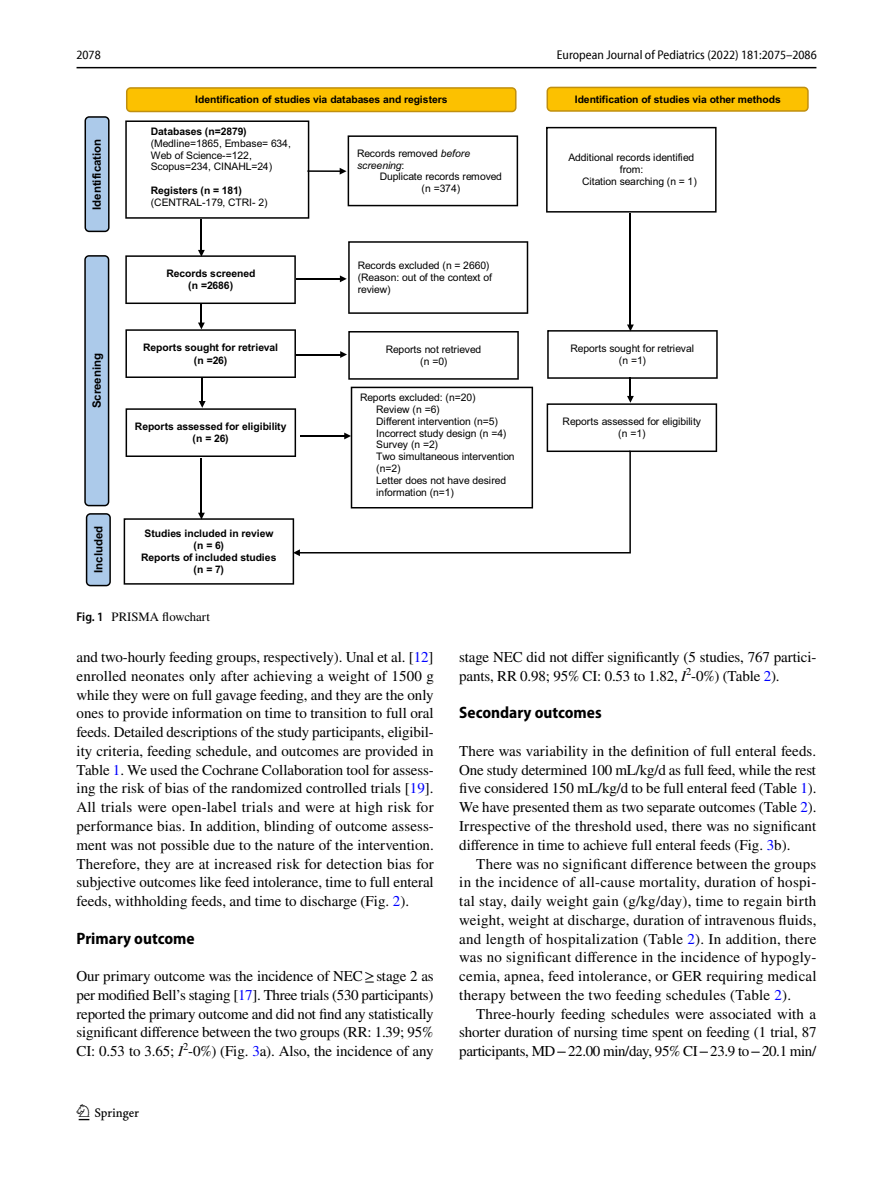
<style>
.page{position:relative;width:893px;height:1187px;background:#fff}
.page>*{position:absolute;margin:0;border:0;box-sizing:border-box;transform-origin:0 0}
.t1{font:22.5px "Springnew Regular 2";color:#000}
.t2{font:700 semi-condensed 16.5px "Myriad Pro";color:#000}
.t3{font:15px/18.8px "STIX";letter-spacing:-.01em;color:#000;text-align:justify}
.t4{font:semi-condensed 12.75px "Myriad Pro Unic";color:#000}
.t5{font:12.75px "STIX";color:#000}
.t6{font:700 11.4px "Arial";color:#000}
.t7{font:10.35px/11.7px "Arial";letter-spacing:-.005em;color:#000}
.t8{font:700 10.35px/11.9px "Arial";letter-spacing:-.005em;color:#000;text-align:center}
.s1{font-style:italic}
.s2{font-family:"Myriad Pro";font-weight:600;font-stretch:semi-condensed}
.s3{color:#00f}
</style>
<div class="page">
<hr style="left:77px;top:67px;width:739px;height:1px;background:#000">
<svg style="left:125px;top:120px;width:184px;height:99px"></svg>
<svg style="left:546px;top:127px;width:171px;height:85px"></svg>
<hr style="left:307px;top:170px;width:34px;height:2px;background:#000">
<svg style="left:340px;top:135px;width:178px;height:71px"></svg>
<svg style="left:126px;top:87px;width:390px;height:25px;background:#f5bb03"></svg>
<svg style="left:546px;top:87px;width:263px;height:25px;background:#f4bc05"></svg>
<svg style="left:85px;top:116px;width:25px;height:116px;background:#899fb6"></svg>
<img style="left:91px;top:119px;width:12px;height:111px">
<svg style="left:84px;top:255px;width:25px;height:251px;background:#889fb7"></svg>
<div style="left:91px;top:257px;width:12px;height:247px;background:#accaea"></div>
<svg style="left:86px;top:513px;width:25px;height:73px"></svg>
<img style="left:92px;top:515px;width:12px;height:68px">
<hr style="left:201px;top:220px;width:1px;height:31px;background:#000">
<hr style="left:630px;top:213px;width:1px;height:112px;background:#000">
<svg style="left:124px;top:241px;width:594px;height:343px"></svg>
<p class="t4" style="left:77px;top:50px;width:26px">2078</p>
<p class="t4" style="left:557px;top:50px;width:261px">European Journal of Pediatrics (2022) 181:2075–2086</p>
<p class="t6" style="left:89px;top:210px;width:72px;rotate:-90deg">Identification</p>
<p class="t6" style="left:89px;top:408px;width:57px;rotate:-90deg">Screening</p>
<p class="t6" style="left:90px;top:573px;width:48px;rotate:-90deg">Included</p>
<p class="t8" style="left:195px;top:94px;width:254px">Identification of studies via databases and registers</p>
<p class="t8" style="left:575px;top:93px;width:208px">Identification of studies via other methods</p>
<p class="t8" style="left:151px;top:126px;width:97px">Databases (n=2879)</p>
<p class="t7" style="left:151px;top:137px;width:142px">(Medline=1865, Embase= 634,<br>Web of Science-=122,<br>Scopus=234, CINAHL=24)</p>
<p class="t8" style="left:151px;top:185px;width:93px">Registers (n = 181)</p>
<p class="t7" style="left:151px;top:196px;width:118px">(CENTRAL-179, CTRI- 2)</p>
<p class="t7" style="left:357px;top:147px;width:115px">Records removed <span class="s1">before screening</span>:</p>
<p class="t7" style="left:380px;top:171px;width:124px;text-align:center">Duplicate records removed (n =374)</p>
<p class="t8" style="left:166px;top:267px;width:91px;line-height:12.3px">Records screened (n =2686)</p>
<p class="t7" style="left:358px;top:259px;width:136px">Records excluded (n = 2660) (Reason: out of the context of review)</p>
<p class="t8" style="left:143px;top:341px;width:137px;line-height:12.6px">Reports sought for retrieval (n =26)</p>
<p class="t7" style="left:386px;top:343px;width:97px;text-align:center">Reports not retrieved (n =0)</p>
<p class="t8" style="left:135px;top:420px;width:153px;line-height:12.3px">Reports assessed for eligibility (n = 26)</p>
<p class="t8" style="left:141px;top:527px;width:137px">Studies included in review (n =6)<br>Reports of included studies (n =7)</p>
<p class="t7" style="left:376px;top:392px;width:140px;text-indent:-16px">Reports excluded: (n=20)<br>Review (n =6)<br>Different intervention (n=5)<br>Incorrect study design (n =4)<br>Survey (n =2)<br>Two simultaneous intervention (n=2)<br>Letter does not have desired information (n=1)</p>
<p class="t7" style="left:568px;top:152px;width:127px">Additional records identified</p>
<p class="t7" style="left:620px;top:163px;width:25px">from:</p>
<p class="t7" style="left:582px;top:175px;width:116px">Citation searching (n = 1)</p>
<p class="t7" style="left:571px;top:342px;width:125px;text-align:center">Reports sought for retrieval (n =1)</p>
<p class="t7" style="left:563px;top:415px;width:140px;text-align:center">Reports assessed for eligibility (n =1)</p>
<p class="t5" style="left:77px;top:608px;width:135px"><span class="s2">Fig. 1</span> PRISMA flowchart</p>
<p class="t3" style="left:77px;top:648px;width:359px">and two-hourly feeding groups, respectively). Unal et al. [<span class="s3">12</span>] enrolled neonates only after achieving a weight of 1500 g while they were on full gavage feeding, and they are the only ones to provide information on time to transition to full oral feeds. Detailed descriptions of the study participants, eligibil&shy;ity criteria, feeding schedule, and outcomes are provided in Table <span class="s3">1</span>. We used the Cochrane Collaboration tool for assess&shy;ing the risk of bias of the randomized controlled trials [<span class="s3">19</span>].<br>All trials were open-label trials and were at high risk for performance bias. In addition, blinding of outcome assess&shy;ment was not possible due to the nature of the intervention.<br>Therefore, they are at increased risk for detection bias for subjective outcomes like feed intolerance, time to full enteral feeds, withholding feeds, and time to discharge (Fig. <span class="s3">2</span>).</p>
<p class="t2" style="left:77px;top:928px;width:120px">Primary outcome</p>
<p class="t3" style="left:77px;top:967px;width:359px">Our primary outcome was the incidence of NEC≥stage 2 as per modified Bell’s staging [<span class="s3">17</span>]. Three trials (530 participants) reported the primary outcome and did not find any statistically significant difference between the two groups (RR: 1.39; 95% CI: 0.53 to 3.65; <span class="s1">I</span><sup>2</sup>-0%) (Fig. <span class="s3">3</span>a). Also, the incidence of any</p>
<h1 class="t1" style="left:79px;top:1104px;width:62px">1 3</h1>
<p class="t3" style="left:459px;top:648px;width:359px">stage NEC did not differ significantly (5 studies, 767 partici&shy;pants, RR 0.98; 95% CI: 0.53 to 1.82, <span class="s1">I</span><sup>2</sup>-0%) (Table <span class="s3">2</span>).</p>
<p class="t2" style="left:459px;top:703px;width:144px">Secondary outcomes</p>
<p class="t3" style="left:459px;top:742px;width:359px">There was variability in the definition of full enteral feeds.<br>One study determined 100 mL/kg/d as full feed, while the rest five considered 150 mL/kg/d to be full enteral feed (Table <span class="s3">1</span>).<br>We have presented them as two separate outcomes (Table <span class="s3">2</span>).<br>Irrespective of the threshold used, there was no significant difference in time to achieve full enteral feeds (Fig. <span class="s3">3</span>b).</p>
<p class="t3" style="left:459px;top:855px;width:359px;text-indent:17px">There was no significant difference between the groups in the incidence of all-cause mortality, duration of hospi&shy;tal stay, daily weight gain (g/kg/day), time to regain birth weight, weight at discharge, duration of intravenous fluids, and length of hospitalization (Table <span class="s3">2</span>). In addition, there was no significant difference in the incidence of hypogly&shy;cemia, apnea, feed intolerance, or GER requiring medical therapy between the two feeding schedules (Table <span class="s3">2</span>).</p>
<p class="t3" style="left:459px;top:1005px;width:359px;text-indent:17px">Three-hourly feeding schedules were associated with a shorter duration of nursing time spent on feeding (1 trial, 87 participants, MD−22.00 min/day, 95% CI−23.9 to−20.1 min/</p>
</div>
